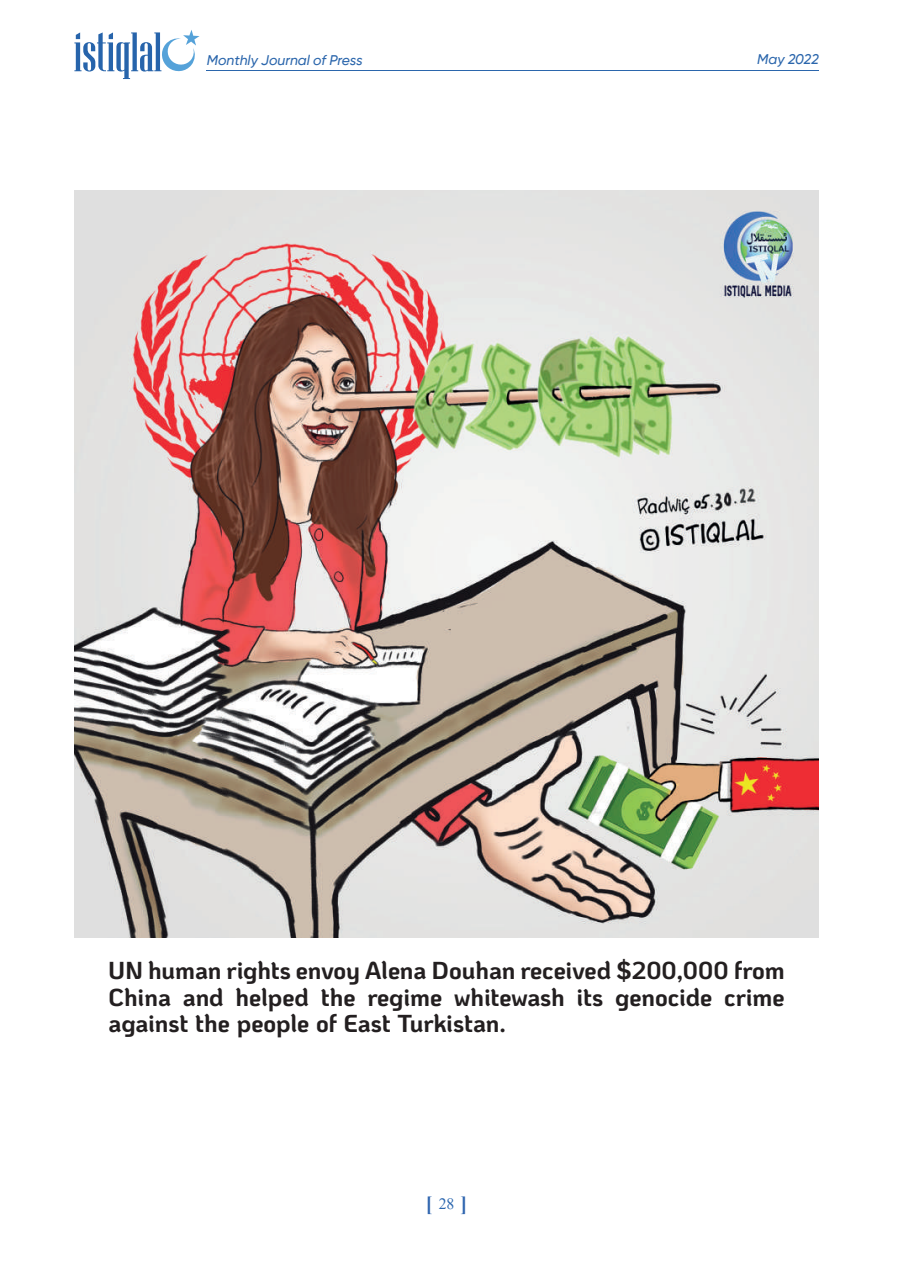
<style>
.page{position:relative;width:918px;height:1265px;background:#fff}
.page>*{position:absolute;margin:0;border:0;box-sizing:border-box;transform-origin:0 0}
.t1{font:700 24.5px/26.2px "Ko Ho";letter-spacing:-.005em;color:#231f20;text-align:justify}
.t2{font:700 20.12px "Times New Roman";color:#2f65af}
.t3{font:italic 500 14px "Gilroy";color:#2b66ac}
.s1{font-weight:400;font-size:15.75px;color:#2b66af}
</style>
<div class="page">
<hr style="left:207px;top:70px;width:612px;height:1px;background:#2b66ac">
<svg style="left:74px;top:30px;width:126px;height:49px"></svg>
<img style="left:74px;top:191px;width:745px;height:747px">
<p class="t3" style="left:207px;top:51px;width:157px">Monthly Journal of Press</p>
<p class="t3" style="left:757px;top:51px;width:63px">May 2022</p>
<p class="t1" style="left:109px;top:957px;width:677px">UN human rights envoy Alena Douhan received $200,000 from China and helped the regime whitewash its genocide crime against the people of East Turkistan.</p>
<p class="t2" style="left:426px;top:1189px;width:43px">[ <span class="s1">28</span> ]</p>
</div>
